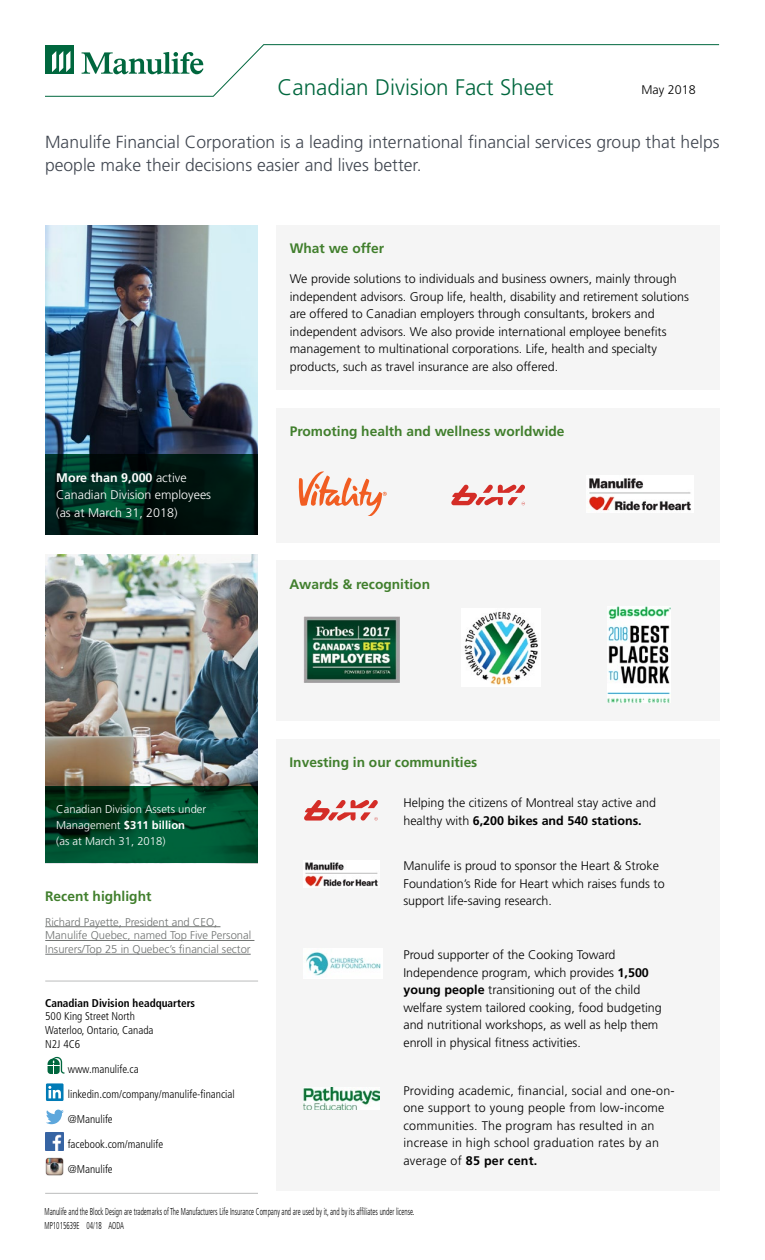
<style>
.page{position:relative;width:765px;height:1260px;background:#fff}
.page>*{position:absolute;margin:0;border:0;box-sizing:border-box;transform-origin:0 0}
.t1{font:300 22.5px "Frutiger LT Pro";color:#00673e}
.t2{font:300 17.5px/22.5px "Frutiger LT Pro";color:#3f454f}
.t3{font:700 13.75px "Frutiger LT Pro";color:#417f2d}
.t4{font:300 12.5px/17.5px "Frutiger LT Pro";color:#000}
.t5{font:300 12.5px/17.5px "Frutiger LT Pro";letter-spacing:.02em;color:#000}
.t6{font:300 12.5px/17.5px "Frutiger LT Pro";color:#fff}
.t7{font:300 condensed 11.25px/13.8px "Frutiger LT Pro";color:#000}
.t8{font:300 11.25px/13.8px "Frutiger LT Pro";color:#707372}
.t9{font:300 11.25px/16.2px "Frutiger LT Pro";color:#fff}
.t10{font:700 condensed 11.25px "Frutiger LT Pro";color:#000}
.t11{font:300 condensed 10px/13.8px "Frutiger LT Pro";color:#000;scale:.7 1}
.s1{font-weight:700}
</style>
<div class="page">
<svg style="left:45px;top:44px;width:675px;height:53px"></svg>
<img style="left:45px;top:225px;width:213px;height:229px">
<svg style="left:45px;top:454px;width:213px;height:81px;background:#001f17"></svg>
<img style="left:45px;top:554px;width:213px;height:232px">
<svg style="left:45px;top:786px;width:213px;height:77px;background:#004c2b"></svg>
<div style="left:276px;top:225px;width:444px;height:165px;background:#f5f5f5"></div>
<div style="left:276px;top:408px;width:444px;height:134px;background:#f5f5f5"></div>
<svg style="left:299px;top:471px;width:88px;height:45px"></svg>
<div style="left:276px;top:561px;width:444px;height:160px;background:#f5f5f5"></div>
<img style="left:304px;top:617px;width:96px;height:66px">
<div style="left:276px;top:739px;width:444px;height:452px;background:#f5f5f5"></div>
<svg style="left:304px;top:800px;width:74px;height:21px"></svg>
<img style="left:304px;top:1087px;width:76px;height:23px">
<img style="left:305px;top:862px;width:73px;height:25px">
<img style="left:589px;top:478px;width:102px;height:33px">
<img style="left:306px;top:952px;width:75px;height:24px">
<hr style="left:45px;top:926px;width:175px;height:1px;background:#707372">
<hr style="left:45px;top:940px;width:209px;height:1px;background:#707372">
<hr style="left:45px;top:954px;width:206px;height:1px;background:#707372">
<hr style="left:45px;top:981px;width:213px;height:1px;background:#bbbcbc">
<svg style="left:48px;top:1057px;width:17px;height:17px"></svg>
<div style="left:46px;top:1083px;width:18px;height:18px;background:#007bb6"></div>
<svg style="left:48px;top:1086px;width:13px;height:12px"></svg>
<svg style="left:46px;top:1110px;width:18px;height:14px"></svg>
<img style="left:46px;top:1132px;width:18px;height:18px">
<img style="left:46px;top:1157px;width:18px;height:18px">
<hr style="left:45px;top:1193px;width:213px;height:1px;background:#bbbcbc">
<img style="left:608px;top:607px;width:63px;height:96px">
<img style="left:464px;top:612px;width:74px;height:73px">
<svg style="left:451px;top:484px;width:74px;height:22px"></svg>
<h1 class="t1" style="left:278px;top:74px;width:278px">Canadian Division Fact Sheet</h1>
<p class="t4" style="left:642px;top:81px;width:56px">May 2018</p>
<h2 class="t2" style="left:45px;top:131px;width:676px">Manulife Financial Corporation is a leading international financial services group that helps people make their decisions easier and lives better.</h2>
<p class="t3" style="left:290px;top:240px;width:96px">What we offer</p>
<p class="t4" style="left:290px;top:270px;width:401px">We provide solutions to individuals and business owners, mainly through independent advisors. Group life, health, disability and retirement solutions are offered to Canadian employers through consultants, brokers and independent advisors. We also provide international employee benefits management to multinational corporations. Life, health and specialty products, such as travel insurance are also offered.</p>
<p class="t6" style="left:56px;top:469px;width:156px"><span class="s1">More than 9,000</span> active<br>Canadian Division employees (as at March 31, 2018)</p>
<p class="t3" style="left:290px;top:423px;width:276px">Promoting health and wellness worldwide</p>
<p class="t3" style="left:290px;top:576px;width:142px">Awards &amp; recognition</p>
<p class="t3" style="left:290px;top:754px;width:189px">Investing in our communities</p>
<p class="t4" style="left:403px;top:794px;width:254px">Helping the citizens of Montreal stay active and healthy with <span class="s1">6,200 bikes and 540 stations.</span></p>
<p class="t4" style="left:403px;top:857px;width:263px">Manulife is proud to sponsor the Heart &amp; Stroke<br>Foundation’s Ride for Heart which raises funds to support life-saving research.</p>
<p class="t9" style="left:56px;top:801px;width:152px">Canadian Division Assets under<br>Management <span class="s1">$311 billion<br></span>(as at March 31, 2018)</p>
<p class="t3" style="left:45px;top:888px;width:108px">Recent highlight</p>
<p class="t8" style="left:45px;top:915px;width:208px">Richard Payette, President and CEO,<br>Manulife Quebec, named Top Five Personal<br>Insurers/Top 25 in Quebec’s financial sector</p>
<p class="t4" style="left:403px;top:946px;width:260px">Proud supporter of the Cooking Toward Independence program, which provides <span class="s1">1,500 young people</span> transitioning out of the child welfare system tailored cooking, food budgeting and nutritional workshops, as well as help them enroll in physical fitness activities.</p>
<p class="t5" style="left:403px;top:1082px;width:273px">Providing academic, financial, social and one-on&shy;one support to young people from low-income communities. The program has resulted in an increase in high school graduation rates by an average of <span class="s1">85 per cent.</span></p>
<p class="t10" style="left:45px;top:996px;width:151px">Canadian Division headquarters</p>
<p class="t7" style="left:45px;top:1010px;width:110px">500 King Street North<br>Waterloo, Ontario, Canada<br>N2J 4C6</p>
<p class="t7" style="left:68px;top:1062px;width:72px">www.manulife.ca</p>
<p class="t7" style="left:68px;top:1087px;width:169px">linkedin.com/company/manulife‑financial</p>
<p class="t7" style="left:68px;top:1112px;width:47px">@Manulife</p>
<p class="t7" style="left:68px;top:1137px;width:97px">facebook.com/manulife</p>
<p class="t7" style="left:68px;top:1162px;width:47px">@Manulife</p>
<p class="t11" style="left:45px;top:1205px;width:530px">Manulife and the Block Design are trademarks of The Manufacturers Life Insurance Company and are used by it, and by its affiliates under license.<br>MP1015639E 04/18 AODA</p>
</div>
